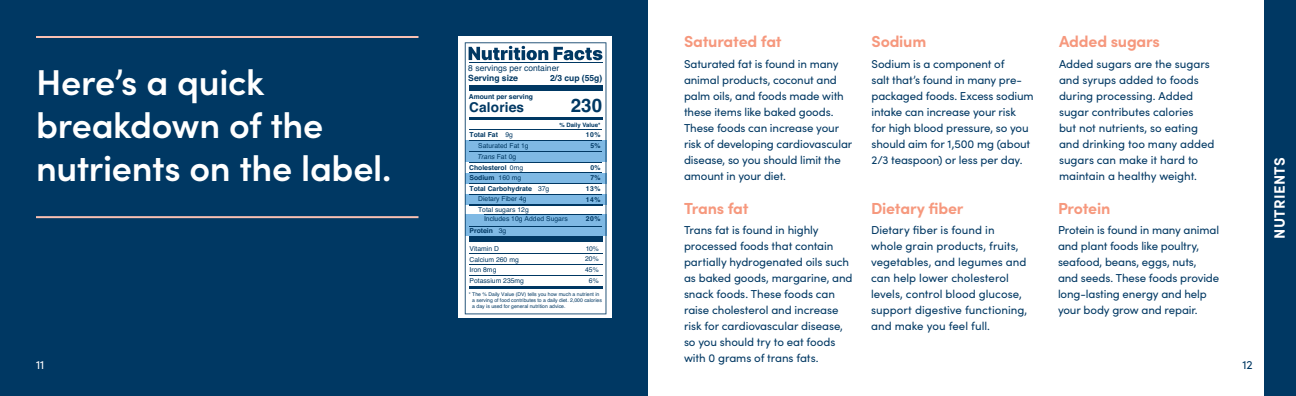
<style>
.page{position:relative;width:1296px;height:396px;background:#fff}
.page>*{position:absolute;margin:0;border:0;box-sizing:border-box;transform-origin:0 0}
.t1{font:600 36px/43px "Sofia Pro";letter-spacing:-.01em;color:#fff}
.t2{font:700 18.7px "Helvetica";color:#003863}
.t3{font:700 16px "Sofia Pro";letter-spacing:-.015em;color:#f6987d}
.t4{font:700 15px "Sofia Pro";letter-spacing:.03em;color:#fff}
.t5{font:700 13.6px "Helvetica";letter-spacing:.015em;color:#003863}
.t6{font:12px "Sofia Pro";color:#fff}
.t7{font:12px "Sofia Pro";color:#003863}
.t8{font:11.5px/16px "Sofia Pro";letter-spacing:-.01em;color:#003863}
.t9{font:700 8.5px "Helvetica";color:#003863}
.t10{font:8.5px "Helvetica";color:#003863}
.t11{font:6.8px/10.7px "Helvetica";color:#003863}
.t12{font:700 6.8px/10.7px "Helvetica";color:#003863;text-align:right}
.t13{font:italic 6.8px "Helvetica";color:#003863}
.t14{font:700 6px "Helvetica";color:#003863}
.t15{font:5.1px/6px "Helvetica";color:#003863}
.s1{font-style:normal}
.s2{font-weight:400}
.s3{font-weight:700}
</style>
<div class="page">
<div style="left:0;top:0;width:648px;height:396px;background:#003863"></div>
<div style="left:1264px;top:0;width:32px;height:396px;background:#003863"></div>
<hr style="left:36px;top:216px;width:382px;height:2px;background:#fac0b3">
<hr style="left:36px;top:36px;width:382px;height:2px;background:#fac0b3">
<svg style="left:458px;top:36px;width:154px;height:282px;background:#f3f5f7"></svg>
<svg style="left:465px;top:42px;width:141px;height:272px;background:#ccdeec"></svg>
<hr style="left:470px;top:141px;width:132px;height:1px;background:#003863">
<hr style="left:470px;top:130px;width:132px;height:1px;background:#003863">
<hr style="left:470px;top:194px;width:132px;height:1px;background:#003863">
<hr style="left:469px;top:204px;width:134px;height:2px;background:#003863">
<hr style="left:470px;top:151px;width:132px;height:1px;background:#003863">
<hr style="left:470px;top:226px;width:132px;height:1px;background:#003863">
<hr style="left:470px;top:162px;width:132px;height:1px;background:#003863">
<hr style="left:470px;top:183px;width:132px;height:1px;background:#003863">
<hr style="left:469px;top:254px;width:133px;height:1px;background:#003863">
<hr style="left:469px;top:275px;width:133px;height:1px;background:#003863">
<hr style="left:469px;top:264px;width:133px;height:1px;background:#003863">
<div style="left:469px;top:236px;width:133px;height:6px;background:#003863"></div>
<hr style="left:469px;top:286px;width:133px;height:2px;background:#003863">
<svg style="left:469px;top:46px;width:79px;height:14px"></svg>
<svg style="left:554px;top:47px;width:48px;height:13px"></svg>
<hr style="left:470px;top:173px;width:132px;height:1px;background:#003863">
<hr style="left:485px;top:215px;width:117px;height:1px;background:#003863">
<p class="t3" style="left:684px;top:30px;width:99px">Saturated fat</p>
<p class="t8" style="left:684px;top:55px;width:170px">Saturated fat is found in many animal products, coconut and palm oils, and foods made with these items like baked goods.<br>These foods can increase your risk of developing cardiovascular disease, so you should limit the amount in your diet.</p>
<p class="t3" style="left:872px;top:30px;width:56px">Sodium</p>
<p class="t8" style="left:872px;top:55px;width:164px">Sodium is a component of<br>salt that’s found in many pre&shy;packaged foods. Excess sodium intake can increase your risk<br>for high blood pressure, so you should aim for 1,500 mg (about<br>2/3 teaspoon) or less per day.</p>
<p class="t3" style="left:1059px;top:30px;width:103px">Added sugars</p>
<p class="t8" style="left:1059px;top:55px;width:157px">Added sugars are the sugars and syrups added to foods during processing. Added sugar contributes calories<br>but not nutrients, so eating and drinking too many added sugars can make it hard to maintain a healthy weight.</p>
<p class="t10" style="left:468px;top:62px;width:92px">8 servings per container</p>
<p class="t1" style="left:36px;top:58px;width:357px">Here’s a quick breakdown of the nutrients on the label.</p>
<p class="t9" style="left:468px;top:71px;width:51px">Serving size</p>
<p class="t9" style="left:550px;top:71px;width:54px">2/3 cup (55g)</p>
<p class="t12" style="left:469px;top:92px;width:66px">Amount per serving</p>
<p class="t12" style="left:470px;top:130px;width:30px">Total Fat</p>
<p class="t11" style="left:478px;top:141px;width:52px">Saturated Fat 1g</p>
<p class="t13" style="left:477px;top:151px;width:41px">Trans <span class="s1">Fat 0g</span></p>
<p class="t12" style="left:469px;top:162px;width:56px">Cholesterol <span class="s2">0mg</span></p>
<p class="t11" style="left:478px;top:183px;width:73px;text-indent:-9px"><span class="s3">Total Carbohydrate</span> 37g<br>Dietary Fiber 4g<br>Total sugars 12g</p>
<p class="t12" style="left:470px;top:226px;width:38px">Protein <span class="s2">3g</span></p>
<p class="t11" style="left:470px;top:243px;width:56px">Vitamin D<br>Calcium 260 mg<br>Iron 8mg<br>Potassium 235mg</p>
<p class="t5" style="left:469px;top:97px;width:57px">Calories</p>
<p class="t2" style="left:571px;top:91px;width:33px">230</p>
<p class="t14" style="left:559px;top:120px;width:43px">% Daily Value*</p>
<p class="t12" style="left:586px;top:130px;width:16px">10%<br>5%</p>
<p class="t12" style="left:591px;top:162px;width:12px">0%</p>
<p class="t12" style="left:586px;top:183px;width:16px;text-align:left">13%<br>14%</p>
<p class="t11" style="left:506px;top:130px;width:9px">9g</p>
<p class="t12" style="left:470px;top:172px;width:53px">Sodium <span class="s2">160 mg</span></p>
<p class="t12" style="left:591px;top:173px;width:12px">7%</p>
<p class="t11" style="left:484px;top:214px;width:85px">Includes 10g Added Sugars</p>
<p class="t12" style="left:586px;top:214px;width:16px">20%</p>
<p class="t3" style="left:684px;top:196px;width:66px">Trans fat</p>
<p class="t8" style="left:684px;top:222px;width:170px">Trans fat is found in highly processed foods that contain partially hydrogenated oils such as baked goods, margarine, and snack foods. These foods can raise cholesterol and increase risk for cardiovascular disease, so you should try to eat foods with 0 grams of trans fats.</p>
<p class="t3" style="left:871px;top:196px;width:94px">Dietary fiber</p>
<p class="t8" style="left:871px;top:222px;width:158px">Dietary fiber is found in whole grain products, fruits, vegetables, and legumes and can help lower cholesterol levels, control blood glucose, support digestive functioning, and make you feel full.</p>
<p class="t3" style="left:1058px;top:196px;width:54px">Protein</p>
<p class="t8" style="left:1058px;top:222px;width:163px">Protein is found in many animal and plant foods like poultry, seafood, beans, eggs, nuts, and seeds. These foods provide long-lasting energy and help your body grow and repair.</p>
<p class="t11" style="left:585px;top:243px;width:15px;text-align:center">10%<br>20%<br>45%<br>6%</p>
<p class="t15" style="left:472px;top:292px;width:131px;text-indent:-3px">* The % Daily Value (DV) tells you how much a nutrient in a serving of food contributes to a daily diet. 2,000 calories a day is used for general nutrition advice.</p>
<p class="t6" style="left:36px;top:356px;width:10px">11</p>
<p class="t7" style="left:1242px;top:356px;width:12px">12</p>
<p class="t4" style="left:1268px;top:239px;width:84px;rotate:-90deg">NUTRIENTS</p>
</div>
